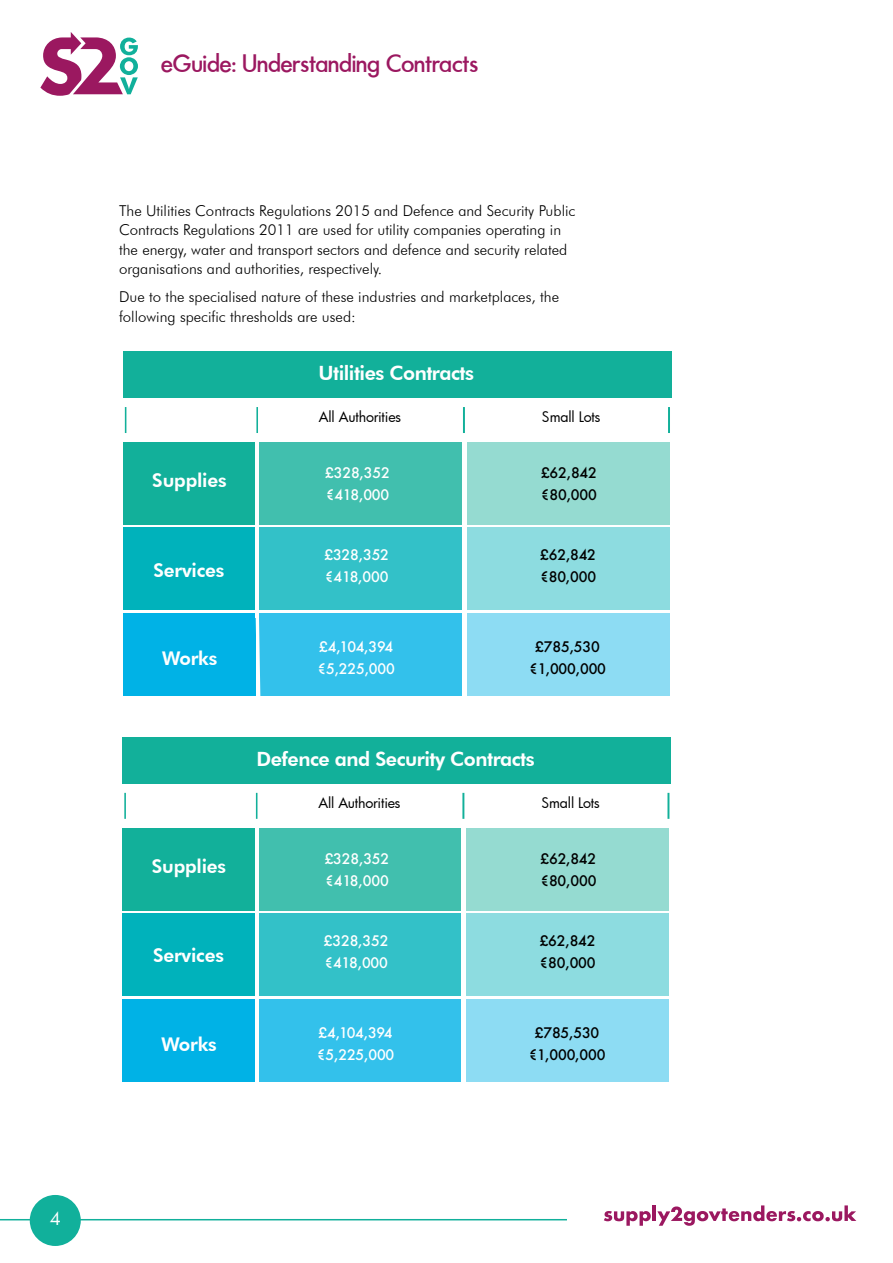
<style>
.page{position:relative;width:893px;height:1263px;background:#fff}
.page>*{position:absolute;margin:0;border:0;box-sizing:border-box;transform-origin:0 0}
.t1{font:500 27px "Futura";letter-spacing:.025em;color:#9b1860}
.t2{font:800 19.65px "Futura BT";letter-spacing:-.025em;color:#fff}
.t3{font:800 18.9px "Futura BT";letter-spacing:-.01em;color:#fff}
.t4{font:18px "Futura";color:#fff}
.t5{font:300 15px/19.5px "Futura BT";color:#000}
.t6{font:500 14.1px/22px "Futura";letter-spacing:-.01em;color:#fff}
.t7{font:500 14.1px/22px "Futura";letter-spacing:-.01em;color:#000}
.t8{font:14.1px "Futura";letter-spacing:-.015em;color:#000}
</style>
<div class="page">
<svg style="left:40px;top:32px;width:98px;height:64px"></svg>
<hr style="left:0;top:1219px;width:567px;height:1px;background:#11b09b">
<svg style="left:604px;top:1211px;width:47px;height:15px"></svg>
<hr style="left:653px;top:1205px;width:3px;height:16px;background:#9b1860">
<svg style="left:657px;top:1205px;width:199px;height:21px"></svg>
<div style="left:30px;top:1195px;width:51px;height:51px;background:#11b09b;border-radius:50%"></div>
<div style="left:123px;top:442px;width:133px;height:83px;background:#12b09a"></div>
<div style="left:123px;top:527px;width:133px;height:83px;background:#00b2bb"></div>
<div style="left:123px;top:613px;width:133px;height:83px;background:#00b2e6"></div>
<div style="left:467px;top:442px;width:203px;height:83px;background:#95dbd1"></div>
<div style="left:467px;top:527px;width:203px;height:83px;background:#8ddce0"></div>
<div style="left:467px;top:613px;width:203px;height:83px;background:#8ddcf3"></div>
<div style="left:259px;top:442px;width:203px;height:83px;background:#41bfae"></div>
<div style="left:259px;top:527px;width:203px;height:83px;background:#33c1c8"></div>
<div style="left:259px;top:613px;width:203px;height:83px;background:#33c1eb"></div>
<svg style="left:259px;top:622px;width:2px;height:74px"></svg>
<div style="left:123px;top:351px;width:548px;height:47px;background:#12b09a"></div>
<svg style="left:125px;top:407px;width:1px;height:26px"></svg>
<hr style="left:256px;top:407px;width:2px;height:26px;background:#12b09a">
<hr style="left:463px;top:407px;width:2px;height:26px;background:#12b09a">
<hr style="left:668px;top:407px;width:2px;height:26px;background:#12b09a">
<div style="left:122px;top:828px;width:133px;height:83px;background:#12b09a"></div>
<div style="left:122px;top:913px;width:133px;height:83px;background:#00b2bb"></div>
<div style="left:122px;top:999px;width:133px;height:83px;background:#00b2e6"></div>
<div style="left:466px;top:828px;width:203px;height:83px;background:#95dbd1"></div>
<div style="left:466px;top:913px;width:203px;height:83px;background:#8ddce0"></div>
<div style="left:466px;top:999px;width:203px;height:83px;background:#8ddcf3"></div>
<div style="left:258px;top:828px;width:203px;height:83px;background:#41bfae"></div>
<div style="left:258px;top:913px;width:203px;height:83px;background:#33c1c8"></div>
<div style="left:258px;top:999px;width:203px;height:83px;background:#33c1eb"></div>
<div style="left:122px;top:737px;width:549px;height:47px;background:#12b09a"></div>
<hr style="left:124px;top:793px;width:2px;height:26px;background:#12b09a">
<svg style="left:255px;top:793px;width:3px;height:26px"></svg>
<hr style="left:462px;top:793px;width:2px;height:26px;background:#12b09a">
<hr style="left:667px;top:793px;width:2px;height:26px;background:#12b09a">
<h1 class="t1" style="left:162px;top:50px;width:318px">eGuide: Understanding Contracts</h1>
<p class="t5" style="left:119px;top:200px;width:458px">The Utilities Contracts Regulations 2015 and Defence and Security Public Contracts Regulations 2011 are used for utility companies operating in the energy, water and transport sectors and defence and security related organisations and authorities, respectively.</p>
<p class="t5" style="left:119px;top:287px;width:442px">Due to the specialised nature of these industries and marketplaces, the following specific thresholds are used:</p>
<p class="t3" style="left:152px;top:469px;width:76px">Supplies</p>
<p class="t3" style="left:154px;top:558px;width:72px">Services</p>
<p class="t3" style="left:162px;top:647px;width:57px">Works</p>
<p class="t3" style="left:152px;top:855px;width:76px">Supplies</p>
<p class="t3" style="left:153px;top:944px;width:72px">Services</p>
<p class="t3" style="left:161px;top:1033px;width:57px">Works</p>
<h2 class="t2" style="left:318px;top:361px;width:157px">Utilities Contracts</h2>
<p class="t8" style="left:319px;top:408px;width:84px">All Authorities</p>
<p class="t8" style="left:542px;top:408px;width:60px">Small Lots</p>
<p class="t6" style="left:325px;top:462px;width:66px">£328,352 €418,000</p>
<p class="t7" style="left:541px;top:462px;width:57px">£62,842 €80,000</p>
<p class="t6" style="left:324px;top:544px;width:66px">£328,352 €418,000</p>
<p class="t7" style="left:540px;top:544px;width:57px">£62,842 €80,000</p>
<p class="t6" style="left:317px;top:635px;width:79px">£4,104,394 €5,225,000</p>
<p class="t7" style="left:529px;top:635px;width:78px;text-align:center">£785,530 €1,000,000</p>
<h2 class="t2" style="left:256px;top:747px;width:280px">Defence and Security Contracts</h2>
<p class="t8" style="left:318px;top:793px;width:84px">All Authorities</p>
<p class="t8" style="left:541px;top:793px;width:60px">Small Lots</p>
<p class="t6" style="left:325px;top:847px;width:66px">£328,352 €418,000</p>
<p class="t7" style="left:540px;top:847px;width:57px">£62,842 €80,000</p>
<p class="t6" style="left:324px;top:929px;width:66px">£328,352 €418,000</p>
<p class="t7" style="left:540px;top:929px;width:57px">£62,842 €80,000</p>
<p class="t6" style="left:317px;top:1021px;width:79px">£4,104,394 €5,225,000</p>
<p class="t7" style="left:529px;top:1021px;width:78px;text-align:center">£785,530 €1,000,000</p>
<p class="t4" style="left:50px;top:1206px;width:13px">4</p>
</div>
